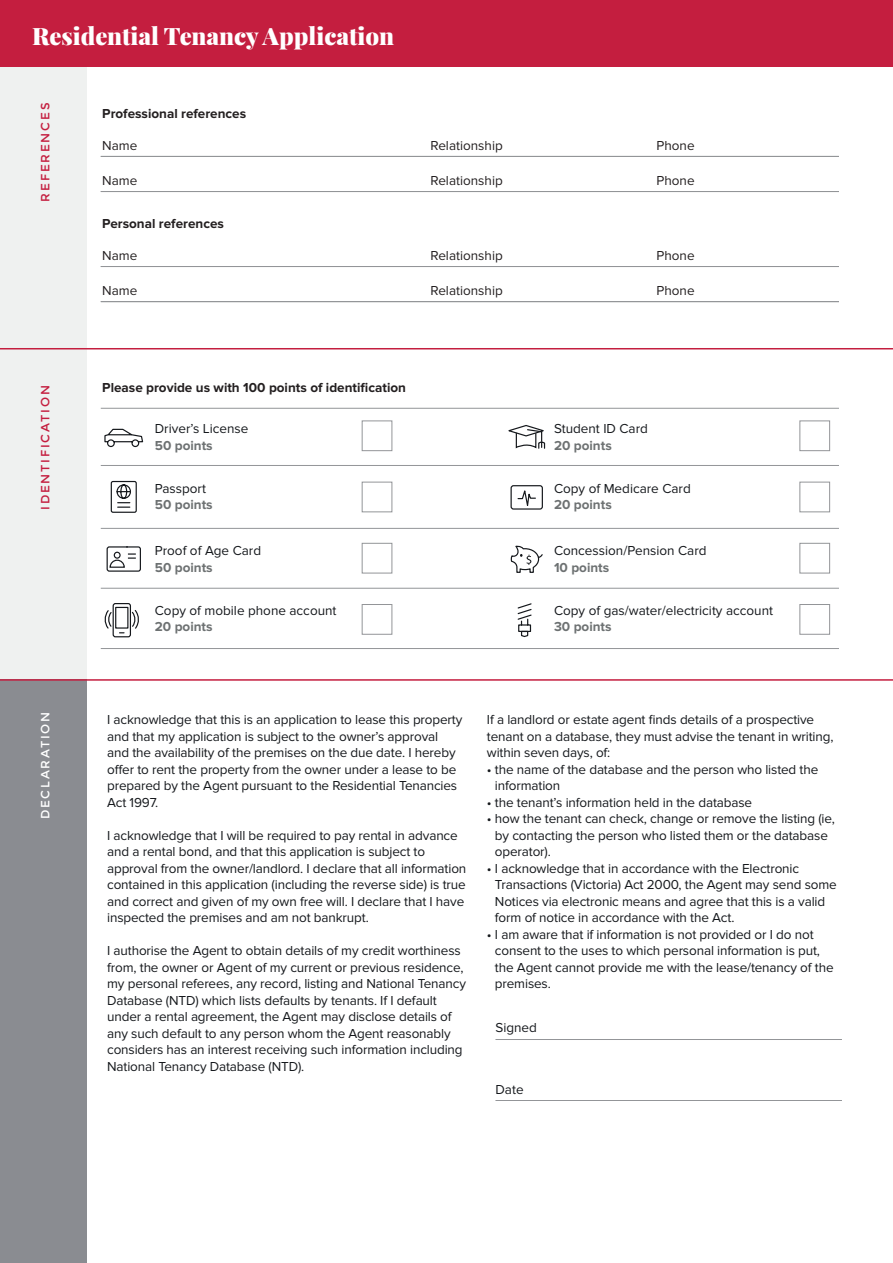
<style>
.page{position:relative;width:893px;height:1263px;background:#fff}
.page>*{position:absolute;margin:0;border:0;box-sizing:border-box;transform-origin:0 0}
.t1{font:900 24px "Playfair Display";color:#fff}
.t2{font:13.5px/16.5px "Proxima Nova";letter-spacing:-.01em;color:#15181c}
.t3{font:700 13.5px "Proxima Nova";color:#231f20}
.t4{font:13.5px "Proxima Nova";color:#231f20}
.t5{font:700 13.5px "Proxima Nova";color:#6d7172}
.t6{font:12px "Montserrat";letter-spacing:.15em;color:#c41e3f}
.t7{font:12px "Montserrat";letter-spacing:.15em;color:#fff}
</style>
<div class="page">
<div style="left:0;top:58px;width:86px;height:1205px;background:#eff1f0"></div>
<hr style="left:495px;top:1039px;width:347px;height:1px;background:#939598">
<hr style="left:495px;top:1100px;width:347px;height:1px;background:#939598">
<div style="left:0;top:679px;width:86px;height:584px;background:#8a8c91"></div>
<svg style="left:106px;top:546px;width:35px;height:26px"></svg>
<svg style="left:104px;top:428px;width:40px;height:20px"></svg>
<svg style="left:104px;top:603px;width:35px;height:35px"></svg>
<svg style="left:508px;top:425px;width:38px;height:24px"></svg>
<svg style="left:510px;top:485px;width:33px;height:25px"></svg>
<svg style="left:517px;top:603px;width:15px;height:35px"></svg>
<svg style="left:110px;top:480px;width:27px;height:33px"></svg>
<svg style="left:510px;top:545px;width:33px;height:28px"></svg>
<div style="left:0;top:0;width:893px;height:67px;background:#c41e3f"></div>
<hr style="left:101px;top:191px;width:738px;height:1px;background:#939598">
<hr style="left:101px;top:301px;width:738px;height:1px;background:#939598">
<hr style="left:101px;top:465px;width:738px;height:1px;background:#939598">
<hr style="left:101px;top:528px;width:738px;height:1px;background:#939598">
<hr style="left:101px;top:588px;width:738px;height:1px;background:#939598">
<hr style="left:101px;top:648px;width:738px;height:1px;background:#939598">
<hr style="left:101px;top:408px;width:738px;height:1px;background:#939598">
<hr style="left:101px;top:156px;width:738px;height:1px;background:#939598">
<hr style="left:101px;top:266px;width:738px;height:1px;background:#939598">
<hr style="left:0;top:348px;width:893px;height:1px;background:#c41e3f">
<hr style="left:0;top:679px;width:893px;height:2px;background:#c41e3f">
<div style="left:362px;top:420px;width:30px;height:31px;border:1px solid #939598"></div>
<div style="left:362px;top:482px;width:30px;height:30px;border:1px solid #939598"></div>
<div style="left:362px;top:543px;width:30px;height:30px;border:1px solid #939598"></div>
<div style="left:362px;top:604px;width:30px;height:31px;border:1px solid #939598"></div>
<div style="left:799px;top:420px;width:31px;height:31px;border:1px solid #939598"></div>
<div style="left:799px;top:482px;width:31px;height:30px;border:1px solid #939598"></div>
<div style="left:799px;top:543px;width:31px;height:30px;border:1px solid #939598"></div>
<div style="left:799px;top:604px;width:31px;height:31px;border:1px solid #939598"></div>
<h1 class="t1" style="left:32px;top:17px;width:364px">Residential Tenancy Application</h1>
<p class="t6" style="left:38px;top:202px;width:100px;rotate:-90deg">REFERENCES</p>
<p class="t3" style="left:102px;top:106px;width:145px">Professional references</p>
<p class="t4" style="left:102px;top:138px;width:37px">Name</p>
<p class="t4" style="left:102px;top:172px;width:37px">Name</p>
<p class="t3" style="left:102px;top:216px;width:123px">Personal references</p>
<p class="t4" style="left:102px;top:248px;width:37px">Name</p>
<p class="t4" style="left:102px;top:282px;width:37px">Name</p>
<p class="t4" style="left:431px;top:138px;width:74px">Relationship</p>
<p class="t4" style="left:431px;top:172px;width:74px">Relationship</p>
<p class="t4" style="left:431px;top:248px;width:74px">Relationship</p>
<p class="t4" style="left:431px;top:282px;width:74px">Relationship</p>
<p class="t6" style="left:38px;top:510px;width:126px;rotate:-90deg">IDENTIFICATION</p>
<p class="t3" style="left:102px;top:380px;width:305px">Please provide us with 100 points of identification</p>
<p class="t2" style="left:155px;top:421px;width:95px">Driver’s License</p>
<p class="t5" style="left:155px;top:437px;width:59px">50 points</p>
<p class="t2" style="left:155px;top:480px;width:53px">Passport</p>
<p class="t5" style="left:155px;top:497px;width:59px">50 points</p>
<p class="t2" style="left:155px;top:543px;width:108px">Proof of Age Card</p>
<p class="t5" style="left:155px;top:560px;width:59px">50 points</p>
<p class="t2" style="left:155px;top:602px;width:183px">Copy of mobile phone account</p>
<p class="t5" style="left:155px;top:619px;width:59px">20 points</p>
<p class="t4" style="left:656px;top:138px;width:40px">Phone</p>
<p class="t4" style="left:656px;top:172px;width:40px">Phone</p>
<p class="t4" style="left:656px;top:248px;width:40px">Phone</p>
<p class="t4" style="left:656px;top:282px;width:40px">Phone</p>
<p class="t2" style="left:554px;top:421px;width:95px">Student ID Card</p>
<p class="t5" style="left:554px;top:437px;width:59px">20 points</p>
<p class="t2" style="left:554px;top:480px;width:138px">Copy of Medicare Card</p>
<p class="t5" style="left:554px;top:497px;width:59px">20 points</p>
<p class="t2" style="left:554px;top:543px;width:154px">Concession/Pension Card</p>
<p class="t5" style="left:554px;top:560px;width:57px">10 points</p>
<p class="t2" style="left:554px;top:602px;width:221px">Copy of gas/water/electricity account</p>
<p class="t5" style="left:554px;top:619px;width:59px">30 points</p>
<p class="t7" style="left:38px;top:819px;width:109px;rotate:-90deg">DECLARATION</p>
<p class="t2" style="left:107px;top:712px;width:357px">I acknowledge that this is an application to lease this property and that my application is subject to the owner’s approval and the availability of the premises on the due date. I hereby offer to rent the property from the owner under a lease to be prepared by the Agent pursuant to the Residential Tenancies Act 1997.</p>
<p class="t2" style="left:107px;top:827px;width:361px">I acknowledge that I will be required to pay rental in advance and a rental bond, and that this application is subject to approval from the owner/landlord. I declare that all information contained in this application (including the reverse side) is true and correct and given of my own free will. I declare that I have inspected the premises and am not bankrupt.</p>
<p class="t2" style="left:107px;top:943px;width:360px">I authorise the Agent to obtain details of my credit worthiness from, the owner or Agent of my current or previous residence, my personal referees, any record, listing and National Tenancy Database (NTD) which lists defaults by tenants. If I default under a rental agreement, the Agent may disclose details of any such default to any person whom the Agent reasonably considers has an interest receiving such information including National Tenancy Database (NTD).</p>
<p class="t2" style="left:487px;top:712px;width:348px">If a landlord or estate agent finds details of a prospective tenant on a database, they must advise the tenant in writing, within seven days, of:</p>
<p class="t2" style="left:495px;top:761px;width:325px;text-indent:-8px">• the name of the database and the person who listed the information</p>
<p class="t2" style="left:487px;top:794px;width:267px">• the tenant’s information held in the database</p>
<p class="t2" style="left:495px;top:811px;width:342px;text-indent:-8px">• how the tenant can check, change or remove the listing (ie, by contacting the person who listed them or the database operator).</p>
<p class="t2" style="left:495px;top:860px;width:343px;text-indent:-8px">• I acknowledge that in accordance with the Electronic Transactions (Victoria) Act 2000, the Agent may send some Notices via electronic means and agree that this is a valid form of notice in accordance with the Act.</p>
<p class="t2" style="left:495px;top:926px;width:340px;text-indent:-8px">• I am aware that if information is not provided or I do not consent to the uses to which personal information is put, the Agent cannot provide me with the lease/tenancy of the premises.</p>
<p class="t2" style="left:495px;top:1019px;width:43px">Signed</p>
<p class="t2" style="left:495px;top:1081px;width:30px">Date</p>
</div>
